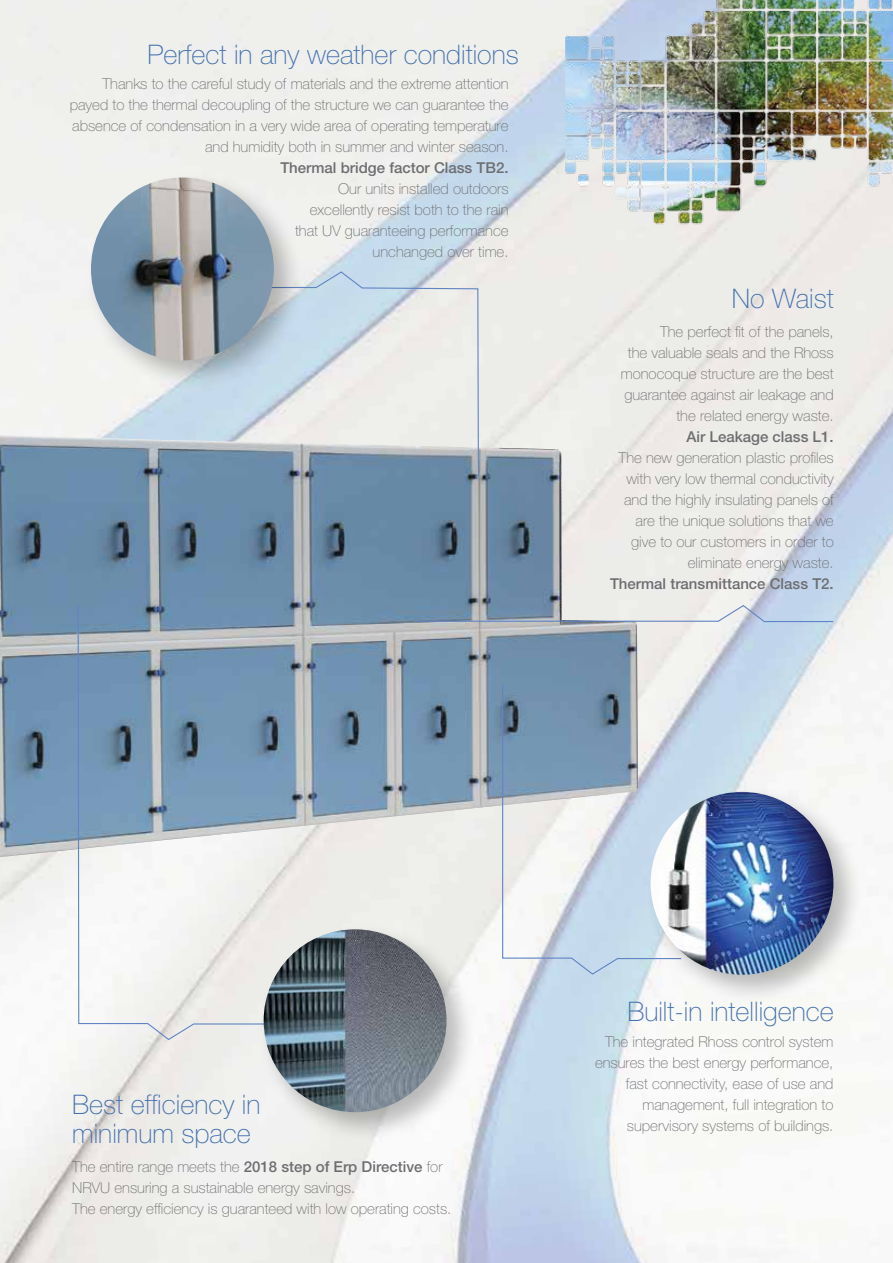
<style>
.page{position:relative;width:893px;height:1263px;background:#fff}
.page>*{position:absolute;margin:0;border:0;box-sizing:border-box;transform-origin:0 0}
.t1{font:100 27px/28.5px "Helvetica Neue LT Std";color:#426fad}
.t2{font:100 15px/21px "Helvetica Neue LT Std";color:#6d6e71;text-align:right}
.t3{font:500 15px "Helvetica Neue LT Std";color:#6d6e71}
.s1{font-weight:500}
</style>
<div class="page">
<img style="left:0;top:0;width:893px;height:1263px">
<img style="left:0;top:435px;width:638px;height:422px">
<img style="left:566px;top:0;width:327px;height:289px">
<svg style="left:251px;top:271px;width:228px;height:206px;background:#d1d9dd"></svg>
<svg style="left:501px;top:682px;width:181px;height:293px"></svg>
<div style="left:644px;top:785px;width:220px;height:220px;background:#000;opacity:.26"></div>
<img style="left:651px;top:792px;width:182px;height:183px;border-radius:91px">
<div style="left:84px;top:171px;width:220px;height:220px;background:#000;opacity:.26"></div>
<img style="left:91px;top:178px;width:183px;height:182px;border-radius:91px">
<svg style="left:77px;top:604px;width:197px;height:437px"></svg>
<div style="left:257px;top:923px;width:220px;height:219px;background:#000;opacity:.26"></div>
<img style="left:264px;top:929px;width:182px;height:183px;border-radius:91px">
<svg style="left:412px;top:604px;width:422px;height:19px;background:#b5c2d0"></svg>
<h1 class="t1" style="left:148px;top:40px;width:373px">Perfect in any weather conditions</h1>
<p class="t2" style="left:70px;top:73px;width:440px">Thanks to the careful study of materials and the extreme attention payed to the thermal decoupling of the structure we can guarantee the absence of condensation in a very wide area of operating temperature and humidity both in summer and winter season.</p>
<p class="t3" style="left:280px;top:159px;width:230px">Thermal bridge factor Class TB2.</p>
<p class="t2" style="left:295px;top:178px;width:215px">Our units installed outdoors excellently resist both to the rain that UV guaranteeing performance unchanged over time.</p>
<h1 class="t1" style="left:732px;top:284px;width:103px">No Waist</h1>
<p class="t2" style="left:621px;top:321px;width:214px">The perfect fit of the panels,<br>the valuable seals and the Rhoss monocoque structure are the best guarantee against air leakage and the related energy waste.</p>
<p class="t3" style="left:686px;top:427px;width:149px">Air Leakage class L1.</p>
<p class="t2" style="left:619px;top:447px;width:217px">The new generation plastic profiles with very low thermal conductivity and the highly insulating panels of are the unique solutions that we give to our customers in order to eliminate energy waste.</p>
<p class="t3" style="left:610px;top:574px;width:225px">Thermal transmittance Class T2.</p>
<h1 class="t1" style="left:72px;top:1090px;width:190px">Best efficiency in minimum space</h1>
<p class="t2" style="left:72px;top:1156px;width:381px;text-align:left">The entire range meets the <span class="s1">2018 step of Erp Directive</span> for<br>NRVU ensuring a sustainable energy savings.<br>The energy efficiency is guaranteed with low operating costs.</p>
<h1 class="t1" style="left:627px;top:997px;width:208px">Built-in intelligence</h1>
<p class="t2" style="left:595px;top:1031px;width:240px">The integrated Rhoss control system ensures the best energy performance, fast connectivity, ease of use and management, full integration to supervisory systems of buildings.</p>
</div>
